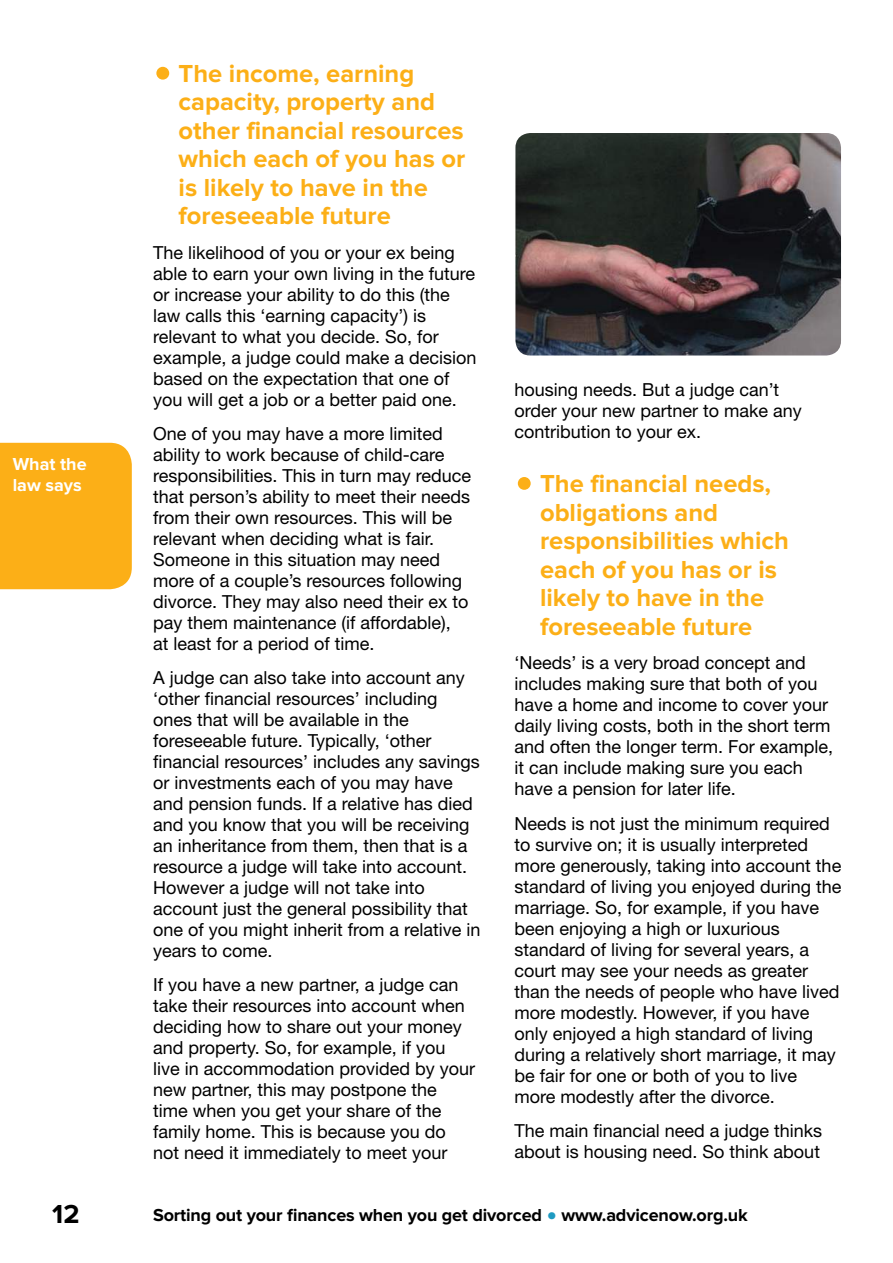
<style>
.page{position:relative;width:893px;height:1263px;background:#fff}
.page>*{position:absolute;margin:0;border:0;box-sizing:border-box;transform-origin:0 0}
.t1{font:700 27px "Proxima Nova";color:#000}
.t2{font:700 25.5px/28.5px "Proxima Nova";color:#fcaf17}
.t3{font:18px/21px "Helvetica Neue";color:#000}
.t4{font:700 18px "Proxima Nova";letter-spacing:-.01em;color:#000}
.t5{font:700 18px/21px "Proxima Nova";color:#fff}
.s1{font-size:54px}
.s2{font-size:30px;color:#1e9ac1}
</style>
<div class="page">
<div style="left:0;top:443px;width:132px;height:146px;background:#fcaf17"></div>
<img style="left:515px;top:133px;width:326px;height:222px">
<p class="t5" style="left:13px;top:454px;width:75px">What the law says</p>
<h2 class="t2" style="left:179px;top:60px;width:288px;text-indent:-26px"><span class="s1">•</span> The income, earning capacity, property and other financial resources which each of you has or is likely to have in the foreseeable future</h2>
<p class="t3" style="left:153px;top:242px;width:325px">The likelihood of you or your ex being able to earn your own living in the future or increase your ability to do this (the law calls this ‘earning capacity’) is relevant to what you decide. So, for example, a judge could make a decision based on the expectation that one of you will get a job or a better paid one.</p>
<p class="t3" style="left:153px;top:423px;width:320px">One of you may have a more limited ability to work because of child-care responsibilities. This in turn may reduce that person’s ability to meet their needs from their own resources. This will be relevant when deciding what is fair.<br>Someone in this situation may need more of a couple’s resources following divorce. They may also need their ex to pay them maintenance (if affordable),<br>at least for a period of time.</p>
<p class="t3" style="left:153px;top:667px;width:329px">A judge can also take into account any ‘other financial resources’ including ones that will be available in the foreseeable future. Typically, ‘other financial resources’ includes any savings or investments each of you may have and pension funds. If a relative has died and you know that you will be receiving an inheritance from them, then that is a resource a judge will take into account.<br>However a judge will not take into account just the general possibility that one of you might inherit from a relative in years to come.</p>
<p class="t3" style="left:153px;top:974px;width:324px">If you have a new partner, a judge can take their resources into account when deciding how to share out your money and property. So, for example, if you live in accommodation provided by your new partner, this may postpone the time when you get your share of the family home. This is because you do not need it immediately to meet your</p>
<p class="t3" style="left:514px;top:379px;width:289px">housing needs. But a judge can’t order your new partner to make any contribution to your ex.</p>
<h2 class="t2" style="left:540px;top:470px;width:250px;text-indent:-26px"><span class="s1">•</span> The financial needs, obligations and responsibilities which each of you has or is likely to have in the foreseeable future</h2>
<p class="t3" style="left:514px;top:652px;width:320px">‘Needs’ is a very broad concept and includes making sure that both of you have a home and income to cover your daily living costs, both in the short term and often the longer term. For example, it can include making sure you each have a pension for later life.</p>
<p class="t3" style="left:514px;top:812px;width:329px">Needs is not just the minimum required to survive on; it is usually interpreted more generously, taking into account the standard of living you enjoyed during the marriage. So, for example, if you have been enjoying a high or luxurious standard of living for several years, a court may see your needs as greater than the needs of people who have lived more modestly. However, if you have only enjoyed a high standard of living during a relatively short marriage, it may be fair for one or both of you to live more modestly after the divorce.</p>
<p class="t3" style="left:514px;top:1120px;width:309px">The main financial need a judge thinks about is housing need. So think about</p>
<h1 class="t1" style="left:52px;top:1202px;width:29px">12</h1>
<p class="t4" style="left:153px;top:1206px;width:596px">Sorting out your finances when you get divorced <span class="s2">•</span> www.advicenow.org.uk</p>
</div>
